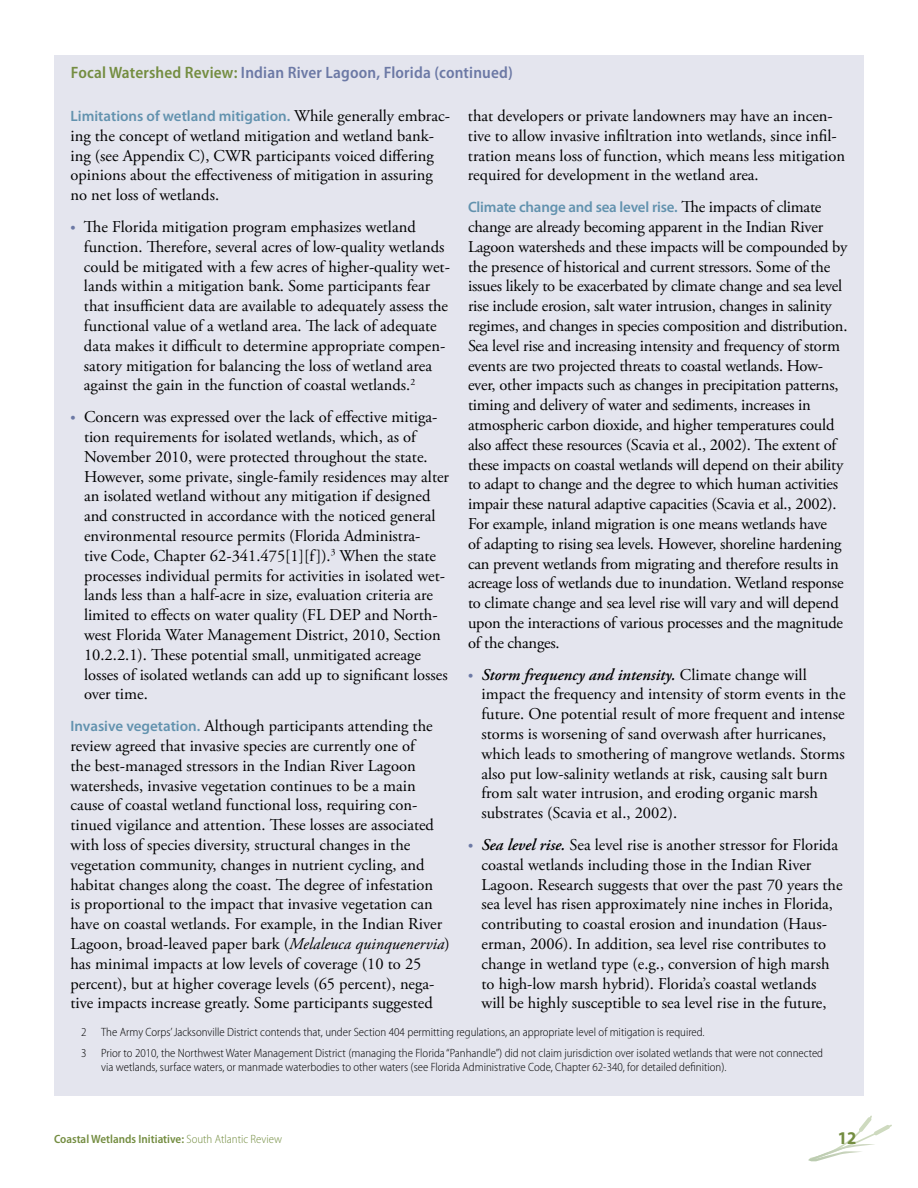
<style>
.page{position:relative;width:918px;height:1188px;background:#fff}
.page>*{position:absolute;margin:0;border:0;box-sizing:border-box;transform-origin:0 0}
.t1{font:700 semi-condensed 18px "Myriad Pro";color:#748d41}
.body_text{font:16.5px/19.8px "Adobe Garamond Pro";color:#000}
.t2{font:600 semi-condensed 16.5px "Myriad Pro";letter-spacing:.01em;color:#6c79a5}
.body_text-2{font:600 15px "Myriad Pro";letter-spacing:-.005em;color:#6292ae}
.t3{font:300 semi-condensed 12px/21.1px "Myriad Pro";color:#000}
.t4{font:600 semi-condensed 12px "Myriad Pro";color:#748d41}
.s1{color:#748d41}
.s2{font-family:"Adobe Garamond Pro";font-weight:400;font-size:16.5px;color:#000}
.s3{font-family:"Myriad Pro";font-weight:600;color:#6c79a5}
.s4{font-weight:600;font-style:italic}
.s5{font-family:"Myriad Pro";font-weight:600;font-size:15px;color:#6292ae}
.s6{font-style:italic}
.s7{font-weight:300}
</style>
<div class="page">
<svg style="left:808px;top:1115px;width:84px;height:46px"></svg>
<div style="left:54px;top:55px;width:810px;height:1040px;background:#e4e5ee"></div>
<p class="t2" style="left:71px;top:63px;width:444px"><span class="s1">Focal Watershed Review:</span> Indian River Lagoon, Florida (continued)</p>
<p class="body_text" style="left:468px;top:106px;width:379px">that developers or private landowners may have an incen&shy;tive to allow invasive infiltration into wetlands, since infil&shy;tration means loss of function, which means less mitigation required for development in the wetland area.</p>
<p class="body_text-2" style="left:468px;top:198px;width:355px">Climate change and sea level rise. <span class="s2">The impacts of climate</span></p>
<p class="body_text" style="left:468px;top:217px;width:381px">change are already becoming apparent in the Indian River Lagoon watersheds and these impacts will be compounded by the presence of historical and current stressors. Some of the issues likely to be exacerbated by climate change and sea level rise include erosion, salt water intrusion, changes in salinity regimes, and changes in species composition and distribution.<br>Sea level rise and increasing intensity and frequency of storm events are two projected threats to coastal wetlands. How&shy;ever, other impacts such as changes in precipitation patterns, timing and delivery of water and sediments, increases in atmospheric carbon dioxide, and higher temperatures could also affect these resources (Scavia et al., 2002). The extent of these impacts on coastal wetlands will depend on their ability to adapt to change and the degree to which human activities impair these natural adaptive capacities (Scavia et al., 2002).<br>For example, inland migration is one means wetlands have<br>of adapting to rising sea levels. However, shoreline hardening can prevent wetlands from migrating and therefore results in acreage loss of wetlands due to inundation. Wetland response to climate change and sea level rise will vary and will depend upon the interactions of various processes and the magnitude of the changes.</p>
<p class="body_text" style="left:482px;top:665px;width:366px;text-indent:-13px"><span class="s3">•</span> <span class="s4">Storm frequency and intensity.</span> Climate change will impact the frequency and intensity of storm events in the future. One potential result of more frequent and intense storms is worsening of sand overwash after hurricanes, which leads to smothering of mangrove wetlands. Storms also put low-salinity wetlands at risk, causing salt burn from salt water intrusion, and eroding organic marsh substrates (Scavia et al., 2002).</p>
<p class="body_text" style="left:482px;top:835px;width:363px;text-indent:-13px"><span class="s3">•</span> <span class="s4">Sea level rise.</span> Sea level rise is another stressor for Florida coastal wetlands including those in the Indian River Lagoon. Research suggests that over the past 70 years the sea level has risen approximately nine inches in Florida, contributing to coastal erosion and inundation (Haus&shy;erman, 2006). In addition, sea level rise contributes to change in wetland type (e.g., conversion of high marsh to high-low marsh hybrid). Florida’s coastal wetlands will be highly susceptible to sea level rise in the future,</p>
<h3 class="t3" style="left:81px;top:1022px;width:744px">2 The Army Corps’ Jacksonville District contends that, under Section 404 permitting regulations, an appropriate level of mitigation is required.<br>3 Prior to 2010, the Northwest Water Management District (managing the Florida “Panhandle”) did not claim jurisdiction over isolated wetlands that were not connected</h3>
<h3 class="t3" style="left:101px;top:1057px;width:627px">via wetlands, surface waters, or manmade waterbodies to other waters (see Florida Administrative Code, Chapter 62-340, for detailed definition).</h3>
<p class="body_text-2" style="left:70px;top:106px;width:381px">Limitations of wetland mitigation. <span class="s2">While generally embrac-</span></p>
<p class="body_text" style="left:71px;top:126px;width:365px;text-align:justify">ing the concept of wetland mitigation and wetland bank&shy;ing (see Appendix C), CWR participants voiced differing opinions about the effectiveness of mitigation in assuring no net loss of wetlands.</p>
<p class="body_text" style="left:84px;top:217px;width:368px;text-indent:-13px"><span class="s3">•</span> The Florida mitigation program emphasizes wetland function. Therefore, several acres of low-quality wetlands could be mitigated with a few acres of higher-quality wet&shy;lands within a mitigation bank. Some participants fear that insufficient data are available to adequately assess the functional value of a wetland area. The lack of adequate data makes it difficult to determine appropriate compen&shy;satory mitigation for balancing the loss of wetland area against the gain in the function of coastal wetlands.<sup>2</sup></p>
<p class="body_text" style="left:84px;top:408px;width:367px;text-indent:-13px"><span class="s3">•</span> Concern was expressed over the lack of effective mitiga&shy;tion requirements for isolated wetlands, which, as of November 2010, were protected throughout the state.<br>However, some private, single-family residences may alter an isolated wetland without any mitigation if designed and constructed in accordance with the noticed general environmental resource permits (Florida Administra-<br>tive Code, Chapter 62-341.475[1][f]).<sup>3</sup> When the state processes individual permits for activities in isolated wet&shy;lands less than a half-acre in size, evaluation criteria are limited to effects on water quality (FL DEP and North&shy;west Florida Water Management District, 2010, Section 10.2.2.1). These potential small, unmitigated acreage losses of isolated wetlands can add up to significant losses over time.</p>
<p class="body_text" style="left:70px;top:717px;width:381px"><span class="s5">Invasive vegetation.</span> Although participants attending the review agreed that invasive species are currently one of<br>the best-managed stressors in the Indian River Lagoon watersheds, invasive vegetation continues to be a main cause of coastal wetland functional loss, requiring con&shy;tinued vigilance and attention. These losses are associated with loss of species diversity, structural changes in the vegetation community, changes in nutrient cycling, and habitat changes along the coast. The degree of infestation<br>is proportional to the impact that invasive vegetation can have on coastal wetlands. For example, in the Indian River Lagoon, broad-leaved paper bark (<span class="s6">Melaleuca quinquenervia</span>) has minimal impacts at low levels of coverage (10 to 25 percent), but at higher coverage levels (65 percent), nega&shy;tive impacts increase greatly. Some participants suggested</p>
<p class="t4" style="left:54px;top:1132px;width:230px">Coastal Wetlands Initiative: <span class="s7">South Atlantic Review</span></p>
<p class="t1" style="left:838px;top:1128px;width:20px">12</p>
</div>
